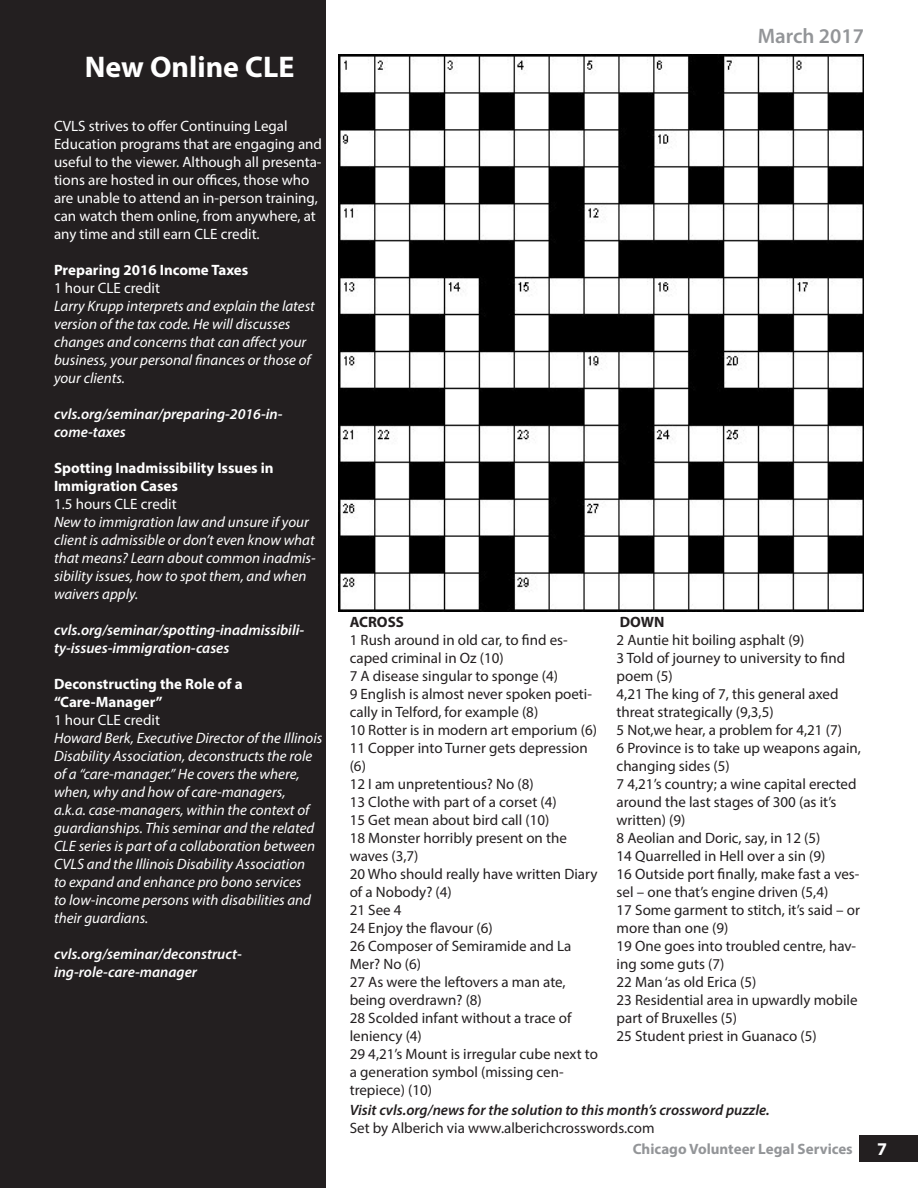
<style>
.page{position:relative;width:918px;height:1188px;background:#fff}
.page>*{position:absolute;margin:0;border:0;box-sizing:border-box;transform-origin:0 0}
.Header_white{font:700 30px "Myriad Pro";color:#fff}
.t1{font:600 21px "Myriad Pro";color:#939598}
.t2{font:700 18px "Myriad Pro";color:#fff}
.Body_text_black{font:15px/18px "Myriad Pro";color:#231f20}
.Body_text_white{font:italic 15px/18px "Myriad Pro";color:#fff}
.Body_text_white-2{font:15px/18px "Myriad Pro";color:#fff}
.Body_text_white-3{font:italic 600 15px/18px "Myriad Pro";color:#fff}
.Body_text_white-4{font:700 15px/18px "Myriad Pro";color:#fff}
.Body_text_black-2{font:italic 600 15px/18px "Myriad Pro";color:#231f20}
.t3{font:700 15px "Myriad Pro";color:#939598}
.Body_text_black-3{font:700 15px "Myriad Pro";color:#231f20}
.s1{font-weight:400}
.s2{font-weight:700}
.s3{font-weight:400;font-style:normal}
</style>
<div class="page">
<div style="left:0;top:0;width:325px;height:1188px;background:#231f20"></div>
<div style="left:860px;top:1135px;width:58px;height:26px;background:#231f20"></div>
<img style="left:339px;top:54px;width:525px;height:558px">
<p class="Header_white" style="left:85px;top:47px;width:211px">New Online CLE</p>
<p class="Body_text_white-2" style="left:54px;top:116px;width:270px">CVLS strives to offer Continuing Legal Education programs that are engaging and useful to the viewer. Although all presenta&shy;tions are hosted in our offices, those who are unable to attend an in-person training, can watch them online, from anywhere, at any time and still earn CLE credit.</p>
<p class="Body_text_white-4" style="left:54px;top:260px;width:196px">Preparing 2016 Income Taxes<br><span class="s1">1 hour CLE credit</span></p>
<p class="Body_text_white" style="left:54px;top:296px;width:262px">Larry Krupp interprets and explain the latest version of the tax code. He will discusses changes and concerns that can affect your business, your personal finances or those of your clients.</p>
<p class="Body_text_white-3" style="left:54px;top:404px;width:230px">cvls.org/seminar/preparing-2016-in&shy;come-taxes</p>
<p class="Body_text_white-4" style="left:54px;top:458px;width:221px">Spotting Inadmissibility Issues in</p>
<p class="Body_text_white-2" style="left:54px;top:476px;width:126px"><span class="s2">Immigration Cases<br></span>1.5 hours CLE credit</p>
<p class="Body_text_white" style="left:54px;top:512px;width:263px">New to immigration law and unsure if your client is admissible or don’t even know what that means? Learn about common inadmis&shy;sibility issues, how to spot them, and when waivers apply.</p>
<p class="Body_text_white-3" style="left:54px;top:620px;width:252px">cvls.org/seminar/spotting-inadmissibili&shy;ty-issues-immigration-cases</p>
<p class="Body_text_white-4" style="left:54px;top:674px;width:190px">Deconstructing the Role of a</p>
<p class="Body_text_white-4" style="left:54px;top:692px;width:110px">“Care-Manager”<br><span class="s1">1 hour CLE credit</span></p>
<p class="Body_text_white" style="left:54px;top:728px;width:270px">Howard Berk, Executive Director of the Illinois Disability Association, deconstructs the role of a “care-manager.” He covers the where, when, why and how of care-managers,<br>a.k.a. case-managers, within the context of guardianships. This seminar and the related CLE series is part of a collaboration between CVLS and the Illinois Disability Association<br>to expand and enhance pro bono services<br>to low-income persons with disabilities and their guardians.</p>
<p class="Body_text_white-3" style="left:54px;top:944px;width:189px">cvls.org/seminar/deconstruct&shy;ing-role-care-manager</p>
<p class="t1" style="left:758px;top:23px;width:108px">March 2017</p>
<p class="Body_text_black-3" style="left:350px;top:613px;width:56px">ACROSS</p>
<p class="Body_text_black" style="left:350px;top:631px;width:220px">1 Rush around in old car, to find es&shy;caped criminal in Oz (10)</p>
<p class="Body_text_black" style="left:350px;top:667px;width:210px">7 A disease singular to sponge (4)</p>
<p class="Body_text_black" style="left:350px;top:685px;width:244px">9 English is almost never spoken poeti&shy;cally in Telford, for example (8)</p>
<p class="Body_text_black" style="left:350px;top:721px;width:249px">10 Rotter is in modern art emporium (6)</p>
<p class="Body_text_black" style="left:350px;top:739px;width:240px">11 Copper into Turner gets depression (6)</p>
<p class="Body_text_black" style="left:350px;top:775px;width:185px">12 I am unpretentious? No (8)</p>
<p class="Body_text_black" style="left:350px;top:793px;width:209px">13 Clothe with part of a corset (4)</p>
<p class="Body_text_black" style="left:350px;top:811px;width:201px">15 Get mean about bird call (10)</p>
<p class="Body_text_black" style="left:350px;top:829px;width:219px">18 Monster horribly present on the waves (3,7)</p>
<p class="Body_text_black" style="left:350px;top:865px;width:249px">20 Who should really have written Diary of a Nobody? (4)</p>
<p class="Body_text_black" style="left:350px;top:901px;width:53px">21 See 4</p>
<p class="Body_text_black" style="left:350px;top:919px;width:145px">24 Enjoy the flavour (6)</p>
<p class="Body_text_black" style="left:350px;top:937px;width:223px">26 Composer of Semiramide and La<br>Mer? No (6)</p>
<p class="Body_text_black" style="left:350px;top:973px;width:217px">27 As were the leftovers a man ate, being overdrawn? (8)</p>
<p class="Body_text_black" style="left:350px;top:1009px;width:223px">28 Scolded infant without a trace of leniency (4)</p>
<p class="Body_text_black" style="left:350px;top:1045px;width:250px">29 4,21’s Mount is irregular cube next to a generation symbol (missing cen&shy;trepiece) (10)</p>
<p class="Body_text_black-3" style="left:620px;top:613px;width:46px">DOWN</p>
<p class="Body_text_black" style="left:617px;top:631px;width:189px">2 Auntie hit boiling asphalt (9)</p>
<p class="Body_text_black" style="left:617px;top:649px;width:230px">3 Told of journey to university to find poem (5)</p>
<p class="Body_text_black" style="left:617px;top:685px;width:223px">4,21 The king of 7, this general axed threat strategically (9,3,5)</p>
<p class="Body_text_black" style="left:617px;top:721px;width:227px">5 Not,we hear, a problem for 4,21 (7)</p>
<p class="Body_text_black" style="left:617px;top:739px;width:246px">6 Province is to take up weapons again, changing sides (5)</p>
<p class="Body_text_black" style="left:617px;top:775px;width:241px">7 4,21’s country; a wine capital erected around the last stages of 300 (as it’s written) (9)</p>
<p class="Body_text_black" style="left:617px;top:829px;width:205px">8 Aeolian and Doric, say, in 12 (5)</p>
<p class="Body_text_black" style="left:617px;top:847px;width:210px">14 Quarrelled in Hell over a sin (9)</p>
<p class="Body_text_black" style="left:617px;top:865px;width:244px">16 Outside port finally, make fast a ves&shy;sel – one that’s engine driven (5,4)</p>
<p class="Body_text_black" style="left:617px;top:901px;width:245px">17 Some garment to stitch, it’s said – or more than one (9)</p>
<p class="Body_text_black" style="left:617px;top:937px;width:241px">19 One goes into troubled centre, hav&shy;ing some guts (7)</p>
<p class="Body_text_black" style="left:617px;top:973px;width:141px">22 Man ‘as old Erica (5)</p>
<p class="Body_text_black" style="left:617px;top:991px;width:243px">23 Residential area in upwardly mobile part of Bruxelles (5)</p>
<p class="Body_text_black" style="left:617px;top:1027px;width:202px">25 Student priest in Guanaco (5)</p>
<p class="Body_text_black-2" style="left:350px;top:1101px;width:422px">Visit cvls.org/news for the solution to this month’s crossword puzzle.<br><span class="s3">Set by Alberich via www.alberichcrosswords.com</span></p>
<p class="t3" style="left:633px;top:1139px;width:222px">Chicago Volunteer Legal Services</p>
<p class="t2" style="left:877px;top:1137px;width:11px">7</p>
</div>
